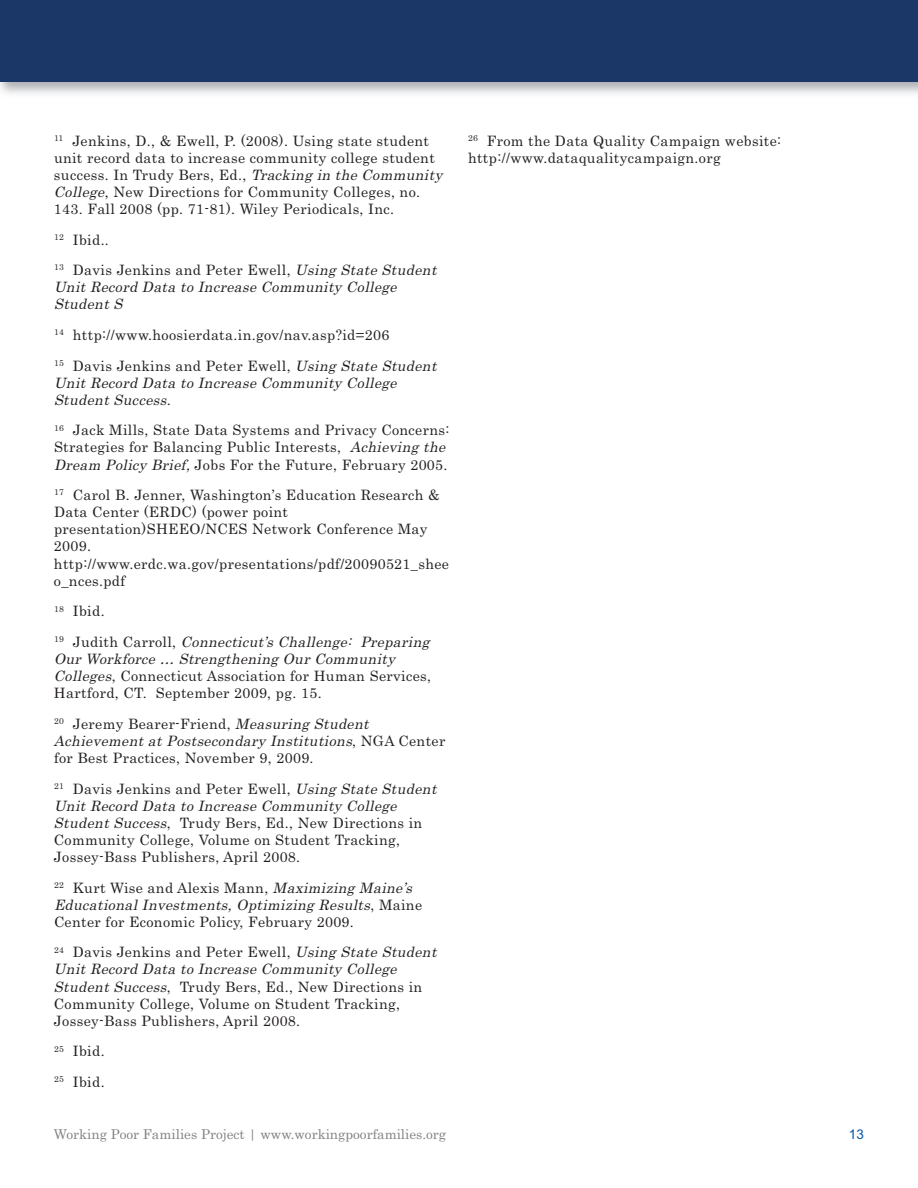
<style>
.page{position:relative;width:918px;height:1188px;background:#fff}
.page>*{position:absolute;margin:0;border:0;box-sizing:border-box;transform-origin:0 0}
.t1{font:14.25px/17.1px "Century";letter-spacing:.025em;color:#231f20}
.t2{font:italic 14.25px/17.1px "Century";color:#231f20}
.t3{font:13.5px "Century";color:#808285}
.t4{font:13.5px "Arial";color:#0154a6}
.s1{font-style:italic}
.s2{font-style:normal}
</style>
<div class="page">
<div style="left:0;top:0;width:918px;height:82px;background:#1b3768"></div>
<p class="t1" style="left:54px;top:132px;width:394px"><sup>11</sup> Jenkins, D., &amp; Ewell, P. (2008). Using state student unit record data to increase community college student success. In Trudy Bers, Ed., <span class="s1">TrackingintheCommunity College</span>, New Directions for Community Colleges, no.<br>143. Fall 2008 (pp. 71-81). Wiley Periodicals, Inc.</p>
<p class="t1" style="left:54px;top:224px;width:389px;line-height:30.6px"><sup>12</sup> Ibid..<br><sup>13</sup> Davis Jenkins and Peter Ewell, <span class="s1">UsingStateStudent</span></p>
<p class="t2" style="left:54px;top:279px;width:349px">Unit Record Data to Increase Community College<br>Student S</p>
<p class="t1" style="left:54px;top:320px;width:389px;line-height:30.6px"><sup>14</sup> http://www.hoosierdata.in.gov/nav.asp?id=206<br><sup>15</sup> Davis Jenkins and Peter Ewell, <span class="s1">UsingStateStudent</span></p>
<p class="t2" style="left:54px;top:374px;width:349px">Unit Record Data to Increase Community College<br>Student Success.</p>
<p class="t1" style="left:54px;top:422px;width:397px;text-align:justify"><sup>16</sup> Jack Mills, State Data Systems and Privacy Concerns:<br>Strategies for Balancing Public Interests, <span class="s1">Achievingthe DreamPolicyBrief,</span>Jobs For the Future, February 2005.</p>
<p class="t1" style="left:54px;top:487px;width:397px"><sup>17</sup> Carol B. Jenner, Washington’s Education Research &amp; Data Center (ERDC) (power point presentation)SHEEO/NCES Network Conference May 2009. http://www.erdc.wa.gov/presentations/pdf/20090521_shee o_nces.pdf</p>
<p class="t2" style="left:54px;top:596px;width:382px;line-height:30.6px"><sup>18</sup> <span class="s2">Ibid.<br></span><sup>1</sup> <sup>9</sup> <span class="s2">J u d i t h C a r r o l l ,</span> Connecticut’s Challenge: Preparing</p>
<p class="t1" style="left:54px;top:650px;width:379px"><span class="s1">Our Workforce … Strengthening Our Community<br>Colleges</span>, Connecticut Association for Human Services,<br>Hartford, CT. September 2009, pg. 15.</p>
<p class="t1" style="left:54px;top:715px;width:393px"><sup>20</sup> Jeremy Bearer-Friend, <span class="s1">MeasuringStudent<br>Achievement at Postsecondary Institutions</span>, N G A C e n t e r for Best Practices, November 9, 2009.</p>
<p class="t1" style="left:54px;top:780px;width:389px"><sup>21</sup> Davis Jenkins and Peter Ewell, <span class="s1">UsingStateStudent Unit Record Data to Increase Community College StudentSuccess</span>, Trudy Bers, Ed., New Directions in Community College, Volume on Student Tracking, Jossey-Bass Publishers, April 2008.</p>
<p class="t1" style="left:54px;top:879px;width:370px"><sup>22</sup> Kurt Wise and Alexis Mann, <span class="s1">MaximizingMaine’s<br>Educational Investments, Optimizing Results</span>, M a i n e<br>Center for Economic Policy, February 2009.</p>
<p class="t1" style="left:54px;top:944px;width:389px"><sup>24</sup> Davis Jenkins and Peter Ewell, <span class="s1">UsingStateStudent Unit Record Data to Increase Community College StudentSuccess</span>, Trudy Bers, Ed., New Directions in Community College, Volume on Student Tracking, Jossey-Bass Publishers, April 2008.</p>
<p class="t1" style="left:54px;top:1036px;width:52px;line-height:30.6px"><sup>25</sup> Ibid.<br><sup>25</sup> Ibid.</p>
<p class="t1" style="left:468px;top:132px;width:315px"><sup>26</sup> From the Data Quality Campaign website: http://www.dataqualitycampaign.org</p>
<p class="t3" style="left:54px;top:1127px;width:394px">Working Poor Families Project | www.workingpoorfamilies.org</p>
<p class="t4" style="left:849px;top:1126px;width:17px">13</p>
</div>
